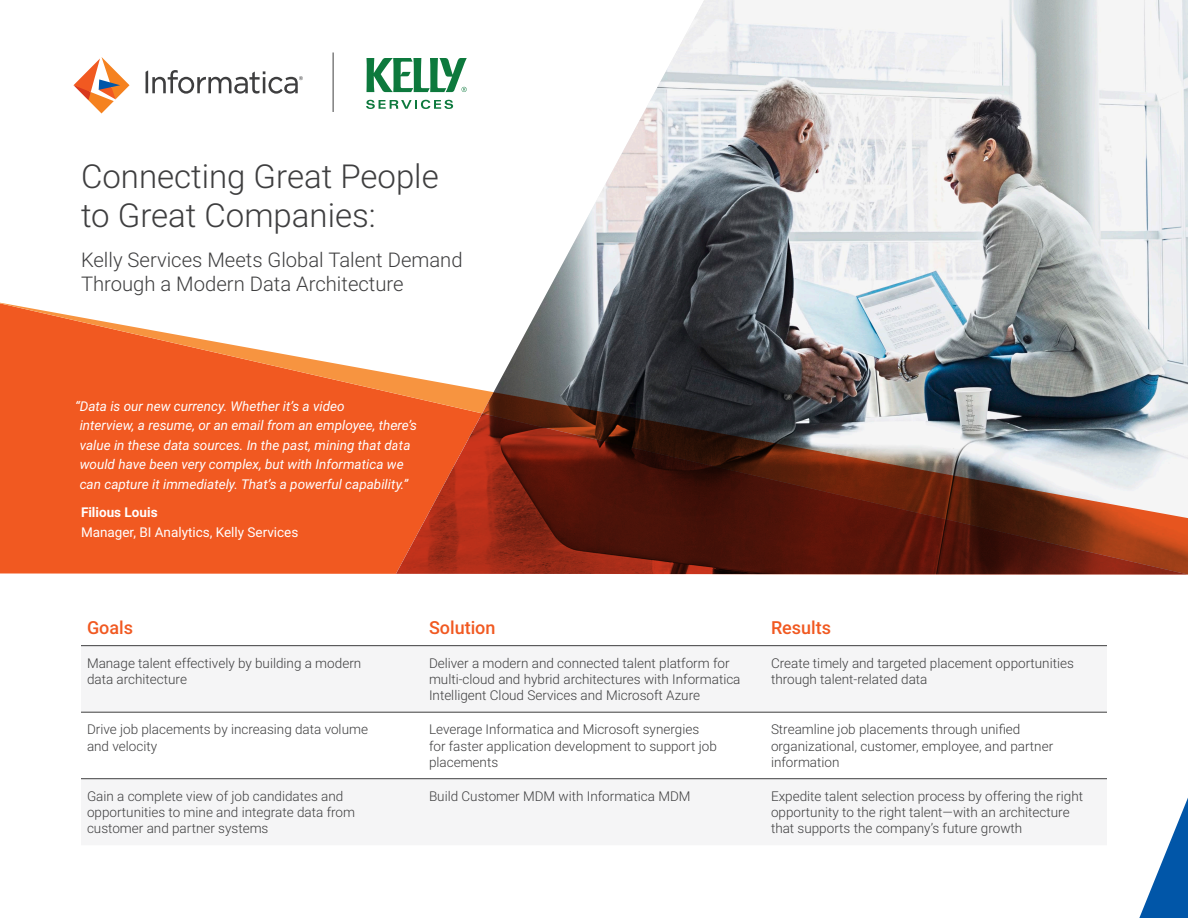
<style>
.page{position:relative;width:1188px;height:918px;background:#fff}
.page>*{position:absolute;margin:0;border:0;box-sizing:border-box;transform-origin:0 0}
.t1{font:300 33px/39.6px "Roboto";color:#3e3e3f}
.t2{font:300 20.25px/24.3px "Roboto";color:#3e3e3f}
.t3{font:500 18px "Roboto";color:#f15921}
.t4{font:300 13.5px/16.2px "Roboto";color:#3e3e3f}
.t5{font:italic 13.5px/19.5px "Roboto";color:#fff}
.t6{font:13.5px/19.5px "Roboto";color:#fff}
.s1{font-weight:700}
</style>
<div class="page">
<svg style="left:1139px;top:798px;width:49px;height:120px"></svg>
<svg style="left:0;top:303px;width:396px;height:271px;background:#f3713f"></svg>
<img style="left:396px;top:0;width:792px;height:413px">
<img style="left:482px;top:392px;width:706px;height:183px">
<svg style="left:396px;top:413px;width:792px;height:161px;background:#7f4436"></svg>
<svg style="left:81px;top:646px;width:1026px;height:134px;fill:#f5f5f6"></svg>
<hr style="left:81px;top:645px;width:342px;height:1px;background:#3e3e3f">
<hr style="left:423px;top:645px;width:342px;height:1px;background:#3e3e3f">
<hr style="left:765px;top:645px;width:342px;height:1px;background:#3e3e3f">
<hr style="left:81px;top:712px;width:342px;height:1px;background:#3e3e3f">
<hr style="left:423px;top:712px;width:342px;height:1px;background:#3e3e3f">
<hr style="left:765px;top:712px;width:342px;height:1px;background:#3e3e3f">
<hr style="left:81px;top:778px;width:342px;height:1px;background:#3e3e3f">
<hr style="left:423px;top:778px;width:342px;height:1px;background:#3e3e3f">
<hr style="left:765px;top:778px;width:342px;height:1px;background:#3e3e3f">
<svg style="left:74px;top:57px;width:56px;height:56px"></svg>
<svg style="left:146px;top:70px;width:157px;height:24px"></svg>
<hr style="left:333px;top:52px;width:1px;height:60px;background:#3e3e3f">
<svg style="left:366px;top:100px;width:87px;height:9px"></svg>
<svg style="left:366px;top:58px;width:101px;height:34px"></svg>
<p class="t1" style="left:81px;top:155px;width:359px">Connecting Great People to Great Companies:</p>
<p class="t2" style="left:81px;top:246px;width:383px">Kelly Services Meets Global Talent Demand<br>Through a Modern Data Architecture</p>
<p class="t5" style="left:80px;top:396px;width:339px;text-indent:-5px">“Data is our new currency. Whether it’s a video<br>interview, a resume, or an email from an employee, there’s value in these data sources. In the past, mining that data would have been very complex, but with Informatica we can capture it immediately. That’s a powerful capability.”</p>
<p class="t6" style="left:81px;top:502px;width:219px"><span class="s1">Filious Louis<br></span>Manager, BI Analytics, Kelly Services</p>
<p class="t3" style="left:87px;top:615px;width:48px">Goals</p>
<p class="t3" style="left:429px;top:615px;width:68px">Solution</p>
<p class="t3" style="left:771px;top:615px;width:62px">Results</p>
<p class="t4" style="left:87px;top:654px;width:276px">Manage talent effectively by building a modern data architecture</p>
<p class="t4" style="left:429px;top:654px;width:313px">Deliver a modern and connected talent platform for multi-cloud and hybrid architectures with Informatica<br>Intelligent Cloud Services and Microsoft Azure</p>
<p class="t4" style="left:771px;top:654px;width:304px">Create timely and targeted placement opportunities through talent-related data</p>
<p class="t4" style="left:87px;top:721px;width:283px">Drive job placements by increasing data volume and velocity</p>
<p class="t4" style="left:429px;top:721px;width:289px">Leverage Informatica and Microsoft synergies for faster application development to support job placements</p>
<p class="t4" style="left:771px;top:721px;width:284px">Streamline job placements through unified organizational, customer, employee, and partner information</p>
<p class="t4" style="left:87px;top:787px;width:270px">Gain a complete view of job candidates and opportunities to mine and integrate data from customer and partner systems</p>
<p class="t4" style="left:429px;top:787px;width:263px">Build Customer MDM with Informatica MDM</p>
<p class="t4" style="left:771px;top:787px;width:314px">Expedite talent selection process by offering the right opportunity to the right talent—with an architecture that supports the company’s future growth</p>
</div>
